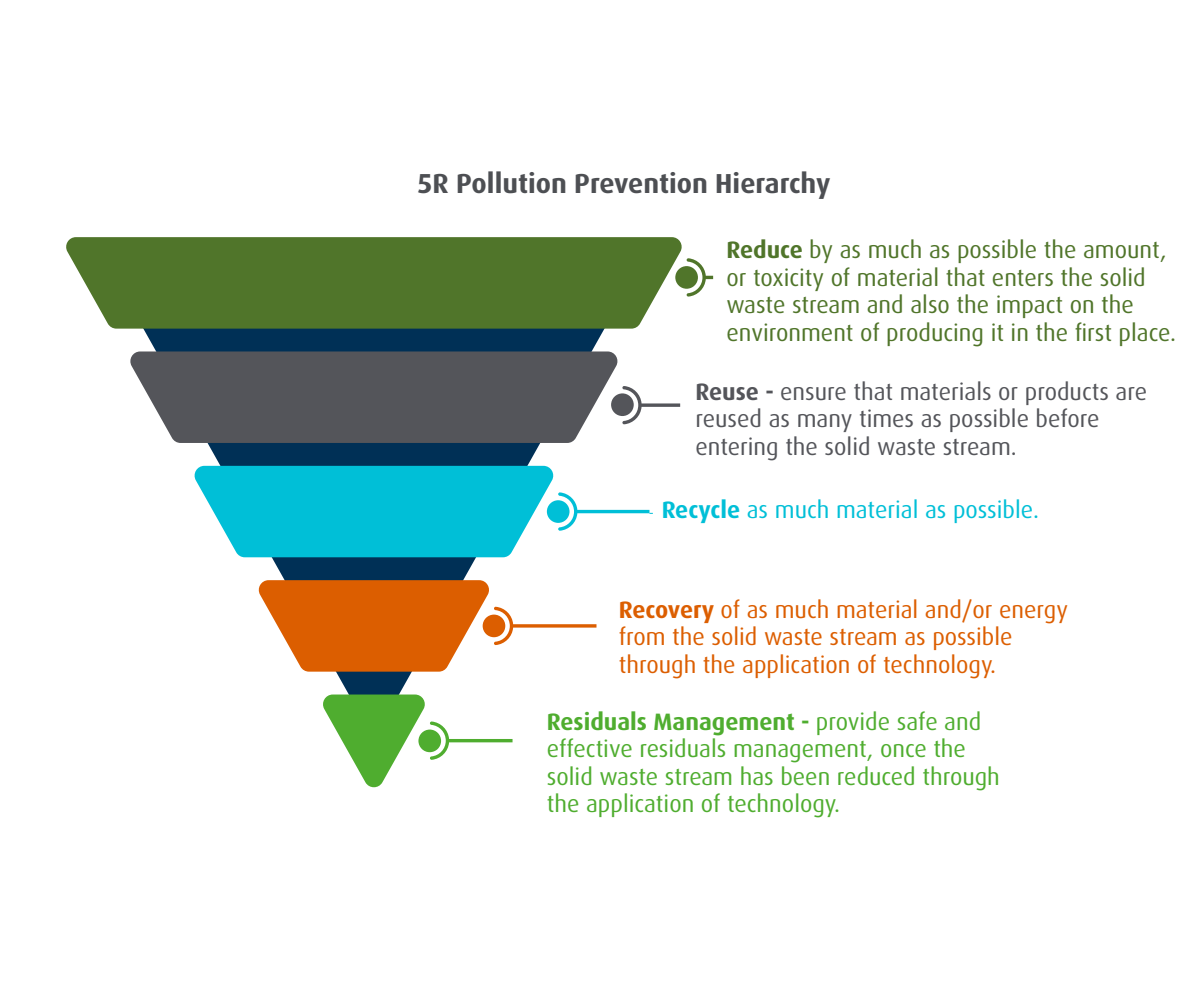
<style>
.page{position:relative;width:1193px;height:991px;background:#fff}
.page>*{position:absolute;margin:0;border:0;box-sizing:border-box;transform-origin:0 0}
.t1{font:700 27.5px "Dax OT";color:#4d4f53}
.t2{font:23.75px/27.5px "Dax OT";color:#50752a}
.t3{font:23.75px/27.5px "Dax OT";color:#4fad2f}
.t4{font:23.75px/27.5px "Dax OT";color:#dc5e00}
.t5{font:23.75px/27.5px "Dax OT";color:#54555a}
.t6{font:23.75px "Dax OT";color:#00bfd7}
.s1{font-weight:700}
</style>
<div class="page">
<svg style="left:143px;top:329px;width:462px;height:365px"></svg>
<div style="left:675px;top:266px;width:23px;height:23px;background:#50752a;border-radius:50%"></div>
<svg style="left:130px;top:351px;width:550px;height:92px"></svg>
<svg style="left:256px;top:580px;width:340px;height:92px"></svg>
<svg style="left:323px;top:694px;width:189px;height:94px"></svg>
<svg style="left:66px;top:237px;width:618px;height:92px;background:#5b7e38"></svg>
<svg style="left:686px;top:258px;width:27px;height:39px"></svg>
<svg style="left:192px;top:466px;width:457px;height:91px"></svg>
<p class="t1" style="left:417px;top:157px;width:415px">5R Pollution Prevention Hierarchy</p>
<p class="t2" style="left:726px;top:232px;width:451px"><span class="s1">Reduce</span> by as much as possible the amount, or toxicity of material that enters the solid waste stream and also the impact on the environment of producing it in the first place.</p>
<p class="t5" style="left:695px;top:374px;width:453px"><span class="s1">Reuse -</span> ensure that materials or products are reused as many times as possible before entering the solid waste stream.</p>
<p class="t6" style="left:661px;top:487px;width:379px"><span class="s1">Recycle</span> as much material as possible.</p>
<p class="t4" style="left:619px;top:591px;width:451px"><span class="s1">Recovery</span> of as much material and/or energy from the solid waste stream as possible through the application of technology.</p>
<p class="t3" style="left:547px;top:703px;width:454px"><span class="s1">Residuals Management -</span> provide safe and effective residuals management, once the solid waste stream has been reduced through the application of technology.</p>
</div>
